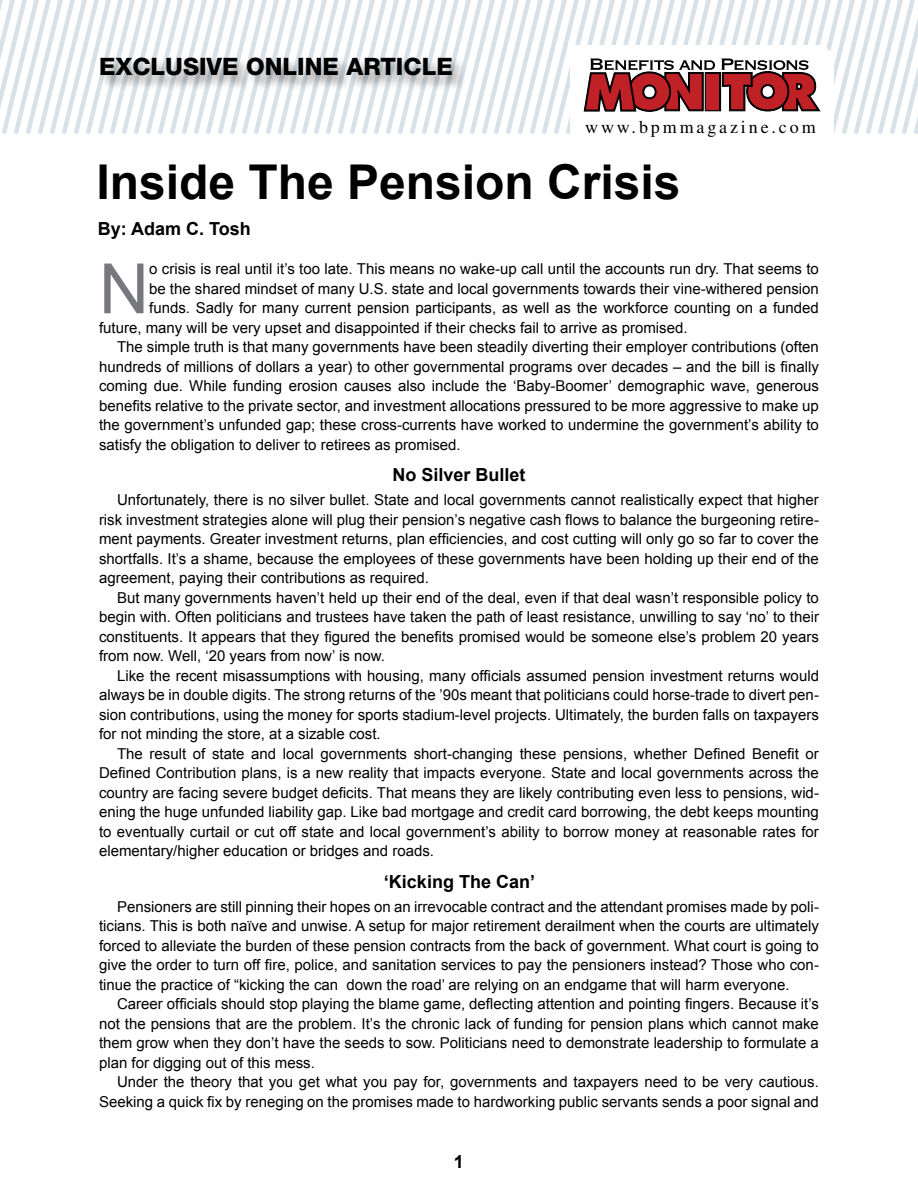
<style>
.page{position:relative;width:918px;height:1188px;background:#fff}
.page>*{position:absolute;margin:0;border:0;box-sizing:border-box;transform-origin:0 0}
.t1{font:69.45px "Arial";color:#76787b}
.t2{font:700 48px "Arial";color:#000}
.t3{font:800 24px "Helvetica Neue";color:#000}
.t4{font:700 18px "Arial";color:#000}
.t5{font:18px "Times";letter-spacing:.16em;color:#000}
.t6{font:15px/19.5px "Arial";color:#000;text-align:justify}
</style>
<div class="page">
<svg style="left:0;top:0;width:918px;height:134px"></svg>
<h3 class="t3" style="left:99px;top:53px;width:355px">EXCLUSIVE ONLINE ARTICLE</h3>
<p class="t5" style="left:585px;top:116px;width:232px">www.bpmmagazine.com</p>
<h2 class="t2" style="left:96px;top:155px;width:586px">Inside The Pension Crisis</h2>
<p class="t4" style="left:98px;top:218px;width:155px">By: Adam C. Tosh</p>
<h1 class="t1" style="left:99px;top:250px;width:52px">N</h1>
<p class="t6" style="left:149px;top:259px;width:671px">o crisis is real until it’s too late. This means no wake-up call until the accounts run dry. That seems to</p>
<p class="t6" style="left:149px;top:279px;width:671px">be the shared mindset of many U.S. state and local governments towards their vine-withered pension</p>
<p class="t6" style="left:149px;top:298px;width:671px">funds. Sadly for many current pension participants, as well as the workforce counting on a funded</p>
<p class="t6" style="left:99px;top:318px;width:590px">future, many will be very upset and disappointed if their checks fail to arrive as promised.</p>
<p class="t6" style="left:117px;top:337px;width:703px">The simple truth is that many governments have been steadily diverting their employer contributions (often</p>
<p class="t6" style="left:99px;top:357px;width:721px">hundreds of millions of dollars a year) to other governmental programs over decades – and the bill is finally</p>
<p class="t6" style="left:99px;top:376px;width:721px">coming due. While funding erosion causes also include the ‘Baby-Boomer’ demographic wave, generous</p>
<p class="t6" style="left:99px;top:396px;width:721px">benefits relative to the private sector, and investment allocations pressured to be more aggressive to make up</p>
<p class="t6" style="left:99px;top:415px;width:721px">the government’s unfunded gap; these cross-currents have worked to undermine the government’s ability to</p>
<p class="t6" style="left:99px;top:435px;width:363px">satisfy the obligation to deliver to retirees as promised.</p>
<p class="t4" style="left:392px;top:465px;width:135px">No Silver Bullet</p>
<p class="t6" style="left:99px;top:490px;width:721px;text-indent:18px">Unfortunately, there is no silver bullet. State and local governments cannot realistically expect that higher risk investment strategies alone will plug their pension’s negative cash flows to balance the burgeoning retire&shy;ment payments. Greater investment returns, plan efficiencies, and cost cutting will only go so far to cover the shortfalls. It’s a shame, because the employees of these governments have been holding up their end of the agreement, paying their contributions as required.</p>
<p class="t6" style="left:99px;top:588px;width:722px;text-indent:18px">But many governments haven’t held up their end of the deal, even if that deal wasn’t responsible policy to begin with. Often politicians and trustees have taken the path of least resistance, unwilling to say ‘no’ to their constituents. It appears that they figured the benefits promised would be someone else’s problem 20 years from now. Well, ‘20 years from now’ is now.</p>
<p class="t6" style="left:99px;top:666px;width:722px;text-indent:18px">Like the recent misassumptions with housing, many officials assumed pension investment returns would always be in double digits. The strong returns of the ’90s meant that politicians could horse-trade to divert pen&shy;sion contributions, using the money for sports stadium-level projects. Ultimately, the burden falls on taxpayers for not minding the store, at a sizable cost.</p>
<p class="t6" style="left:99px;top:744px;width:721px;text-indent:18px">The result of state and local governments short-changing these pensions, whether Defined Benefit or Defined Contribution plans, is a new reality that impacts everyone. State and local governments across the country are facing severe budget deficits. That means they are likely contributing even less to pensions, wid&shy;ening the huge unfunded liability gap. Like bad mortgage and credit card borrowing, the debt keeps mounting to eventually curtail or cut off state and local government’s ability to borrow money at reasonable rates for elementary/higher education or bridges and roads.</p>
<p class="t4" style="left:384px;top:871px;width:153px">‘Kicking The Can’</p>
<p class="t6" style="left:99px;top:897px;width:721px;text-indent:18px">Pensioners are still pinning their hopes on an irrevocable contract and the attendant promises made by poli&shy;ticians. This is both naïve and unwise. A setup for major retirement derailment when the courts are ultimately forced to alleviate the burden of these pension contracts from the back of government. What court is going to give the order to turn off fire, police, and sanitation services to pay the pensioners instead? Those who con&shy;tinue the practice of “kicking the can down the road’ are relying on an endgame that will harm everyone.</p>
<p class="t6" style="left:99px;top:994px;width:721px;text-indent:18px">Career officials should stop playing the blame game, deflecting attention and pointing fingers. Because it’s not the pensions that are the problem. It’s the chronic lack of funding for pension plans which cannot make them grow when they don’t have the seeds to sow. Politicians need to demonstrate leadership to formulate a plan for digging out of this mess.</p>
<p class="t6" style="left:99px;top:1072px;width:721px;text-align:right">Under the theory that you get what you pay for, governments and taxpayers need to be very cautious.<br>Seeking a quick fix by reneging on the promises made to hardworking public servants sends a poor signal and</p>
<p class="t4" style="left:454px;top:1152px;width:12px">1</p>
</div>
